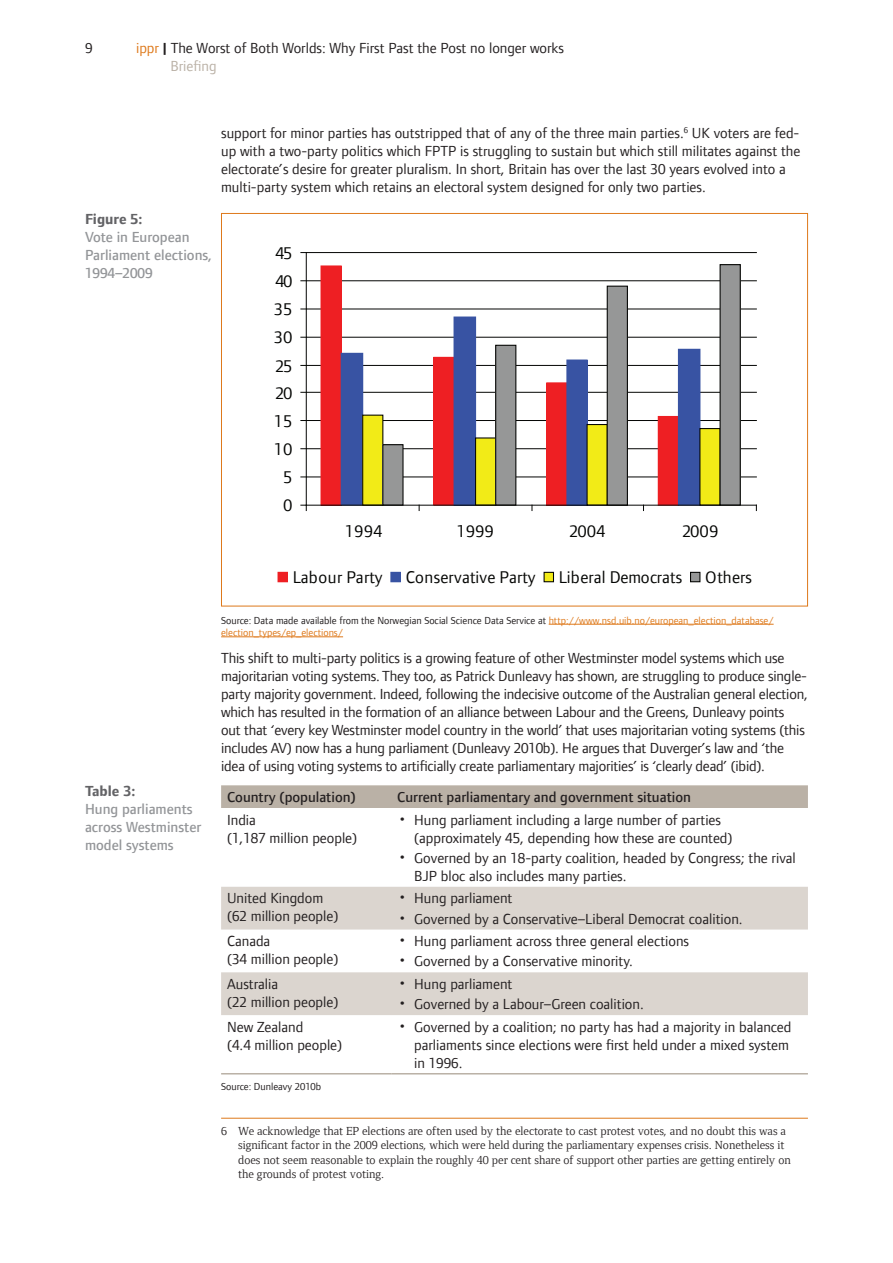
<style>
.page{position:relative;width:893px;height:1263px;background:#fff}
.page>*{position:absolute;margin:0;border:0;box-sizing:border-box;transform-origin:0 0}
.t1{font:21px/20.1px "Foundry Form Sans";color:#231f20}
.t2{font:17.4px "Foundry Form Sans";letter-spacing:.015em;color:#040503}
.t3{font:15px/18px "Foundry Form Sans";color:#231f20}
.t4{font:500 15px/18px "Foundry Form Sans";color:#939598}
.t5{font:500 15px "Foundry Form Sans";color:#231f20}
.t6{font:700 15px "Foundry Form Sans";color:#636366}
.t7{font:12px/14.4px "Foundry Form Serif";color:#231f20}
.t8{font:10.5px/12.6px "Foundry Form Sans";color:#de791b}
.t9{font:10.5px "Foundry Form Sans";color:#231f20}
.s1{color:#de791b}
.s2{font-weight:700}
.s3{color:#bab1a6}
.s4{color:#231f20}
</style>
<div class="page">
<hr style="left:549px;top:624px;width:225px;height:1px;background:#de791b">
<hr style="left:221px;top:636px;width:122px;height:1px;background:#de791b">
<hr style="left:306px;top:477px;width:450px;height:1px;background:#040503">
<hr style="left:306px;top:448px;width:450px;height:1px;background:#040503">
<hr style="left:306px;top:420px;width:450px;height:1px;background:#040503">
<hr style="left:306px;top:392px;width:450px;height:1px;background:#040503">
<hr style="left:306px;top:365px;width:450px;height:1px;background:#040503">
<hr style="left:306px;top:337px;width:450px;height:1px;background:#040503">
<hr style="left:306px;top:309px;width:450px;height:1px;background:#040503">
<hr style="left:306px;top:280px;width:450px;height:1px;background:#040503">
<hr style="left:306px;top:252px;width:450px;height:1px;background:#040503">
<div style="left:321px;top:266px;width:20px;height:239px;background:#ee1f23"></div>
<div style="left:320px;top:265px;width:22px;height:240px;border:1px solid #ee1f23"></div>
<div style="left:434px;top:357px;width:20px;height:148px;background:#ee1f23"></div>
<div style="left:433px;top:357px;width:22px;height:148px;border:1px solid #ee1f23"></div>
<div style="left:547px;top:383px;width:20px;height:122px;background:#ee1f23"></div>
<div style="left:546px;top:382px;width:21px;height:123px;border:1px solid #ee1f23"></div>
<div style="left:658px;top:416px;width:20px;height:89px;background:#ee1f23"></div>
<div style="left:658px;top:416px;width:21px;height:89px;border:1px solid #ee1f23"></div>
<div style="left:341px;top:353px;width:22px;height:152px;background:#3853a3"></div>
<div style="left:454px;top:317px;width:22px;height:188px;background:#3853a3"></div>
<div style="left:453px;top:316px;width:23px;height:189px;border:1px solid #3853a3"></div>
<div style="left:567px;top:360px;width:20px;height:145px;background:#3853a3"></div>
<div style="left:566px;top:359px;width:22px;height:146px;border:1px solid #3853a3"></div>
<div style="left:678px;top:349px;width:22px;height:156px;background:#3853a3"></div>
<div style="left:363px;top:415px;width:20px;height:90px;background:#f2eb17"></div>
<div style="left:362px;top:415px;width:21px;height:90px;border:1px solid #040503"></div>
<div style="left:476px;top:438px;width:20px;height:67px;background:#f2eb17"></div>
<div style="left:475px;top:437px;width:21px;height:68px;border:1px solid #040503"></div>
<div style="left:587px;top:424px;width:20px;height:81px;background:#f2eb17"></div>
<div style="left:700px;top:429px;width:20px;height:76px;background:#f2eb17"></div>
<div style="left:383px;top:445px;width:20px;height:60px;background:#969797"></div>
<div style="left:382px;top:444px;width:22px;height:61px;border:1px solid #040503"></div>
<div style="left:496px;top:345px;width:20px;height:160px;background:#969797"></div>
<div style="left:495px;top:345px;width:21px;height:160px;border:1px solid #040503"></div>
<div style="left:607px;top:286px;width:20px;height:219px;background:#969797"></div>
<div style="left:607px;top:286px;width:21px;height:219px;border:1px solid #040503"></div>
<div style="left:720px;top:265px;width:20px;height:240px;background:#969797"></div>
<div style="left:720px;top:264px;width:21px;height:241px;border:1px solid #040503"></div>
<hr style="left:306px;top:253px;width:1px;height:252px;background:#040503">
<hr style="left:306px;top:505px;width:450px;height:1px;background:#040503">
<svg style="left:301px;top:505px;width:6px;height:5px"></svg>
<div style="left:278px;top:572px;width:9px;height:10px;background:#ee1f23"></div>
<div style="left:278px;top:572px;width:10px;height:10px;border:1px solid #ee1f23"></div>
<div style="left:391px;top:572px;width:9px;height:10px;background:#3853a3"></div>
<div style="left:390px;top:572px;width:11px;height:10px;border:1px solid #3853a3"></div>
<div style="left:544px;top:572px;width:9px;height:10px;background:#f2eb17"></div>
<div style="left:544px;top:572px;width:10px;height:10px;border:1px solid #040503"></div>
<div style="left:690px;top:572px;width:10px;height:10px;background:#969797"></div>
<div style="left:690px;top:572px;width:10px;height:10px;border:1px solid #040503"></div>
<div style="left:221px;top:785px;width:587px;height:23px;background:#bab1a6"></div>
<svg style="left:221px;top:887px;width:587px;height:128px;fill:#dbd5cf"></svg>
<hr style="left:221px;top:1073px;width:170px;height:1px;background:#bab1a6">
<hr style="left:391px;top:1073px;width:417px;height:1px;background:#bab1a6">
<hr style="left:221px;top:1118px;width:587px;height:1px;background:#de791b">
<p class="t3" style="left:85px;top:39px;width:9px">9</p>
<p class="t3" style="left:171px;top:39px;width:395px;text-indent:-34px"><span class="s1">ippr</span> <span class="s2">|</span> The Worst of Both Worlds: Why First Past the Post no longer works<br><span class="s3">Briefing</span></p>
<p class="t6" style="left:85px;top:210px;width:59px">Figure 5:</p>
<p class="t4" style="left:85px;top:228px;width:128px">Vote in European<br>Parliament elections,<br>1994–2009</p>
<p class="t6" style="left:85px;top:783px;width:52px">Table 3:</p>
<p class="t4" style="left:85px;top:800px;width:118px">Hung parliaments across Westminster model systems</p>
<p class="t3" style="left:221px;top:124px;width:581px">support for minor parties has outstripped that of any of the three main parties.<sup>6</sup> UK voters are fed&shy;up with a two-party politics which FPTP is struggling to sustain but which still militates against the electorate’s desire for greater pluralism. In short, Britain has over the last 30 years evolved into a multi-party system which retains an electoral system designed for only two parties.</p>
<p class="t2" style="left:275px;top:243px;width:18px">45</p>
<p class="t2" style="left:275px;top:271px;width:18px">40</p>
<p class="t2" style="left:274px;top:300px;width:20px">35</p>
<p class="t2" style="left:274px;top:328px;width:20px">30</p>
<p class="t2" style="left:275px;top:356px;width:18px">25</p>
<p class="t2" style="left:275px;top:383px;width:18px">20</p>
<p class="t2" style="left:274px;top:411px;width:20px">15</p>
<p class="t2" style="left:274px;top:439px;width:20px">10</p>
<p class="t2" style="left:283px;top:468px;width:10px">5</p>
<p class="t2" style="left:283px;top:496px;width:10px">0</p>
<p class="t2" style="left:345px;top:521px;width:38px">1994</p>
<p class="t2" style="left:457px;top:521px;width:38px">1999</p>
<p class="t2" style="left:570px;top:521px;width:37px">2004</p>
<p class="t2" style="left:682px;top:521px;width:37px">2009</p>
<p class="t2" style="left:293px;top:567px;width:91px">Labour Party</p>
<p class="t2" style="left:406px;top:567px;width:131px">Conservative Party</p>
<p class="t2" style="left:559px;top:567px;width:125px">Liberal Democrats</p>
<p class="t2" style="left:705px;top:567px;width:48px">Others</p>
<p class="t8" style="left:221px;top:614px;width:554px"><span class="s4">Source: Data made available from the Norwegian Social Science Data Service at</span> http://www.nsd.uib.no/european_election_database/ election_types/ep_elections/</p>
<p class="t3" style="left:221px;top:649px;width:588px">This shift to multi-party politics is a growing feature of other Westminster model systems which use majoritarian voting systems. They too, as Patrick Dunleavy has shown, are struggling to produce single&shy;party majority government. Indeed, following the indecisive outcome of the Australian general election, which has resulted in the formation of an alliance between Labour and the Greens, Dunleavy points out that ‘every key Westminster model country in the world’ that uses majoritarian voting systems (this includes AV) now has a hung parliament (Dunleavy 2010b). He argues that Duverger’s law and ‘the idea of using voting systems to artificially create parliamentary majorities’ is ‘clearly dead’ (ibid).</p>
<p class="t5" style="left:227px;top:788px;width:130px">Country (population)</p>
<p class="t5" style="left:397px;top:788px;width:295px">Current parliamentary and government situation</p>
<p class="t3" style="left:227px;top:810px;width:132px">India<br>(1,187 million people)</p>
<p class="t3" style="left:414px;top:810px;width:320px">Hung parliament including a large number of parties (approximately 45, depending how these are counted)</p>
<p class="t3" style="left:414px;top:849px;width:383px">Governed by an 18-party coalition, headed by Congress; the rival<br>BJP bloc also includes many parties.</p>
<h1 class="t1" style="left:397px;top:798px;width:12px;line-height:38.1px">• •</h1>
<p class="t3" style="left:227px;top:889px;width:113px">United Kingdom (62 million people)</p>
<p class="t3" style="left:414px;top:888px;width:330px;line-height:20.1px">Hung parliament<br>Governed by a Conservative–Liberal Democrat coalition.</p>
<h1 class="t1" style="left:397px;top:886px;width:12px">• •</h1>
<p class="t3" style="left:227px;top:932px;width:113px">Canada<br>(34 million people)</p>
<p class="t3" style="left:414px;top:931px;width:276px;line-height:20.1px">Hung parliament across three general elections<br>Governed by a Conservative minority.</p>
<h1 class="t1" style="left:397px;top:929px;width:12px">• •</h1>
<p class="t3" style="left:227px;top:975px;width:113px">Australia<br>(22 million people)</p>
<p class="t3" style="left:414px;top:974px;width:231px;line-height:20.1px">Hung parliament<br>Governed by a Labour–Green coalition.</p>
<h1 class="t1" style="left:397px;top:972px;width:12px">• •</h1>
<p class="t3" style="left:227px;top:1018px;width:117px">New Zealand<br>(4.4 million people)</p>
<p class="t3" style="left:414px;top:1018px;width:379px">Governed by a coalition; no party has had a majority in balanced parliaments since elections were first held under a mixed system in 1996.</p>
<h1 class="t1" style="left:397px;top:1014px;width:12px">•</h1>
<p class="t9" style="left:221px;top:1080px;width:102px">Source: Dunleavy 2010b</p>
<p class="t7" style="left:238px;top:1123px;width:554px;text-indent:-17px">6 We acknowledge that EP elections are often used by the electorate to cast protest votes, and no doubt this was a significant factor in the 2009 elections, which were held during the parliamentary expenses crisis. Nonetheless it does not seem reasonable to explain the roughly 40 per cent share of support other parties are getting entirely on the grounds of protest voting.</p>
</div>
